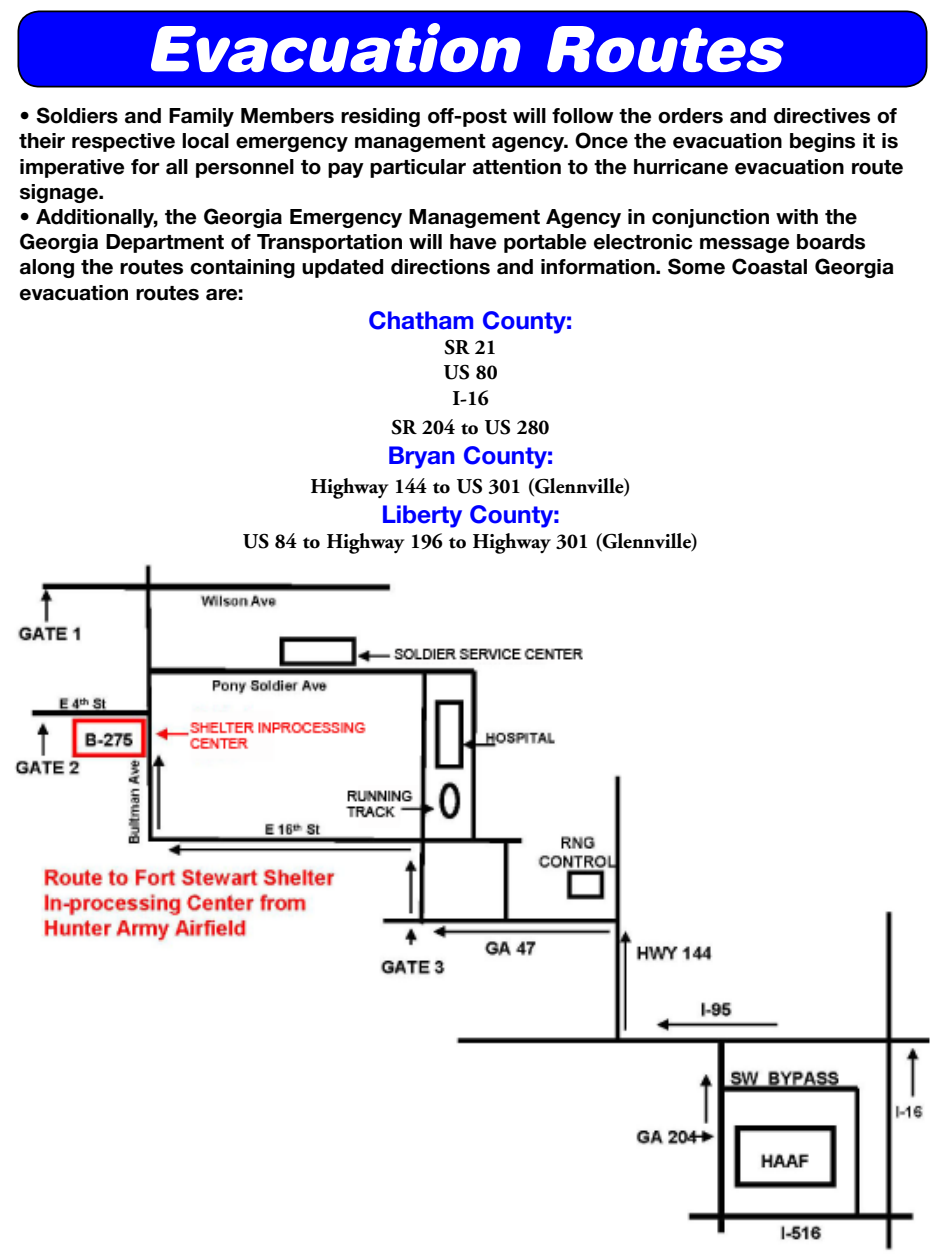
<style>
.page{position:relative;width:945px;height:1260px;background:#fff}
.page>*{position:absolute;margin:0;border:0;box-sizing:border-box;transform-origin:0 0}
.t1{font:italic 900 63px "Helvetica Rounded";color:#fff}
.t2{font:700 24.5px "Helvetica Neue";color:#00f}
.t3{font:700 21px/25.2px "Helvetica Neue";color:#000}
.t4{font:700 21px/25.2px "Adobe Garamond";color:#000;text-align:center}
</style>
<div class="page">
<div style="left:18px;top:11px;width:909px;height:76px;background:#00f;border-radius:21px"></div>
<div style="left:18px;top:10px;width:910px;height:78px;border:2px solid #000;border-radius:21px"></div>
<img style="left:14px;top:564px;width:916px;height:687px">
<h1 class="t1" style="left:144px;top:8px;width:638px">Evacuation Routes</h1>
<p class="t3" style="left:20px;top:103px;width:885px">• Soldiers and Family Members residing off-post will follow the orders and directives of their respective local emergency management agency. Once the evacuation begins it is imperative for all personnel to pay particular attention to the hurricane evacuation route signage.</p>
<p class="t3" style="left:20px;top:203px;width:876px">• Additionally, the Georgia Emergency Management Agency in conjunction with the Georgia Department of Transportation will have portable electronic message boards along the routes containing updated directions and information. Some Coastal Georgia evacuation routes are:</p>
<p class="t2" style="left:369px;top:305px;width:205px">Chatham County:</p>
<p class="t4" style="left:444px;top:335px;width:56px">SR 21<br>US 80<br>I-16</p>
<p class="t4" style="left:392px;top:415px;width:159px">SR 204 to US 280</p>
<p class="t2" style="left:388px;top:440px;width:167px">Bryan County:</p>
<p class="t4" style="left:310px;top:475px;width:322px">Highway 144 to US 301 (Glennville)</p>
<p class="t2" style="left:381px;top:499px;width:180px">Liberty County:</p>
<p class="t4" style="left:243px;top:529px;width:457px">US 84 to Highway 196 to Highway 301 (Glennville)</p>
</div>
